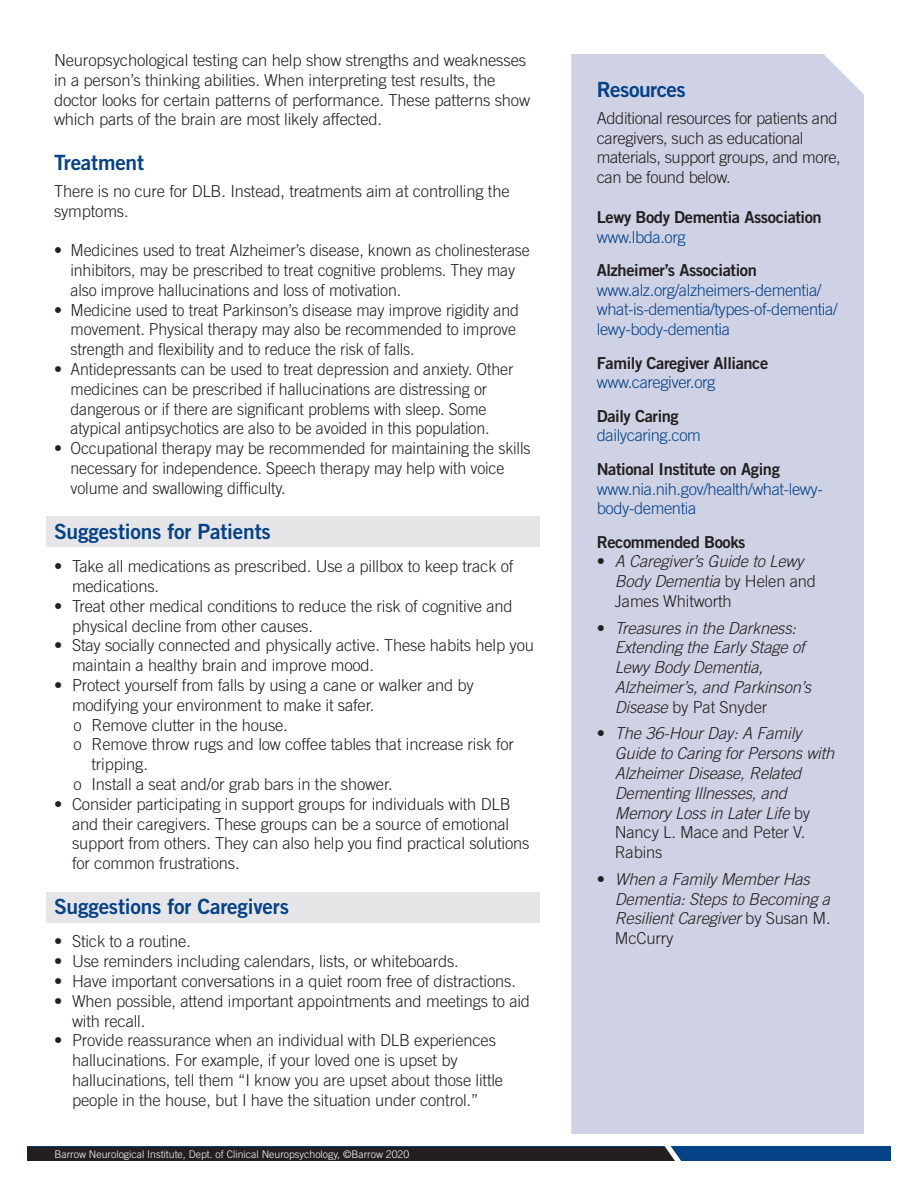
<style>
.page{position:relative;width:918px;height:1188px;background:#fff}
.page>*{position:absolute;margin:0;border:0;box-sizing:border-box;transform-origin:0 0}
.t1{font:21px "Trade Gothic LT Std Bd 2";letter-spacing:-.01em;color:#054286}
.t2{font:300 16.5px/19.8px "Trade Gothic LT Std";letter-spacing:-.01em;color:#231f20}
.t3{font:italic 300 16.5px/19.8px "Trade Gothic";letter-spacing:-.01em;color:#231f20}
.t4{font:300 16.5px/19.8px "Trade Gothic LT Std";letter-spacing:-.025em;color:#054286}
.t5{font:16.5px "Trade Gothic LT Std Bd 2";letter-spacing:-.025em;color:#231f20}
.t6{font:300 10.5px "Trade Gothic LT Std";color:#fff}
.s1{font-style:normal}
</style>
<div class="page">
<div style="left:47px;top:517px;width:493px;height:30px;background:#e6e6e8"></div>
<div style="left:47px;top:892px;width:493px;height:30px;background:#e6e6e8"></div>
<div style="left:27px;top:1147px;width:864px;height:14px;background:#054286"></div>
<svg style="left:27px;top:1146px;width:665px;height:15px;background:#22232a"></svg>
<div style="left:571px;top:54px;width:293px;height:1080px;background:#cfd2e5"></div>
<p class="t2" style="left:54px;top:50px;width:478px">Neuropsychological testing can help show strengths and weaknesses in a person’s thinking abilities. When interpreting test results, the doctor looks for certain patterns of performance. These patterns show which parts of the brain are most likely affected.</p>
<p class="t1" style="left:54px;top:150px;width:92px">Treatment</p>
<p class="t2" style="left:54px;top:181px;width:457px">There is no cure for DLB. Instead, treatments aim at controlling the symptoms.</p>
<p class="t2" style="left:70px;top:240px;width:461px;text-indent:-16px">• Medicines used to treat Alzheimer’s disease, known as cholinesterase inhibitors, may be prescribed to treat cognitive problems. They may also improve hallucinations and loss of motivation.</p>
<p class="t2" style="left:70px;top:300px;width:450px;text-indent:-16px">• Medicine used to treat Parkinson’s disease may improve rigidity and movement. Physical therapy may also be recommended to improve strength and flexibility and to reduce the risk of falls.</p>
<p class="t2" style="left:70px;top:359px;width:444px;text-indent:-16px">• Antidepressants can be used to treat depression and anxiety. Other medicines can be prescribed if hallucinations are distressing or dangerous or if there are significant problems with sleep. Some atypical antipsychotics are also to be avoided in this population.</p>
<p class="t2" style="left:70px;top:438px;width:462px;text-indent:-16px">• Occupational therapy may be recommended for maintaining the skills necessary for independence. Speech therapy may help with voice volume and swallowing difficulty.</p>
<p class="t1" style="left:54px;top:518px;width:218px">Suggestions for Patients</p>
<p class="t2" style="left:72px;top:556px;width:443px;text-indent:-18px">• Take all medications as prescribed. Use a pillbox to keep track of medications.</p>
<p class="t2" style="left:72px;top:596px;width:442px;text-indent:-18px">• Treat other medical conditions to reduce the risk of cognitive and physical decline from other causes.</p>
<p class="t2" style="left:72px;top:635px;width:464px;text-indent:-18px">• Stay socially connected and physically active. These habits help you maintain a healthy brain and improve mood.</p>
<p class="t2" style="left:54px;top:675px;width:421px">• Protect yourself from falls by using a cane or walker and by</p>
<p class="t2" style="left:72px;top:695px;width:304px">modifying your environment to make it safer.</p>
<p class="t2" style="left:74px;top:715px;width:216px">o Remove clutter in the house.</p>
<p class="t2" style="left:74px;top:734px;width:442px">o Remove throw rugs and low coffee tables that increase risk for</p>
<p class="t2" style="left:92px;top:754px;width:58px">tripping.</p>
<p class="t2" style="left:74px;top:774px;width:321px">o Install a seat and/or grab bars in the shower.</p>
<p class="t2" style="left:72px;top:794px;width:459px;text-indent:-18px">• Consider participating in support groups for individuals with DLB and their caregivers. These groups can be a source of emotional support from others. They can also help you find practical solutions for common frustrations.</p>
<p class="t1" style="left:54px;top:894px;width:237px">Suggestions for Caregivers</p>
<p class="t2" style="left:54px;top:931px;width:138px">• Stick to a routine.</p>
<p class="t2" style="left:54px;top:951px;width:406px">• Use reminders including calendars, lists, or whiteboards.</p>
<p class="t2" style="left:54px;top:971px;width:463px">• Have important conversations in a quiet room free of distractions.</p>
<p class="t2" style="left:72px;top:991px;width:460px;text-indent:-18px">• When possible, attend important appointments and meetings to aid with recall.</p>
<p class="t2" style="left:72px;top:1030px;width:433px;text-indent:-18px">• Provide reassurance when an individual with DLB experiences hallucinations. For example, if your loved one is upset by hallucinations, tell them “I know you are upset about those little people in the house, but I have the situation under control.”</p>
<p class="t6" style="left:55px;top:1148px;width:356px">Barrow Neurological Institute, Dept. of Clinical Neuropsychology, ©Barrow 2020</p>
<p class="t1" style="left:597px;top:77px;width:91px">Resources</p>
<p class="t2" style="left:597px;top:108px;width:246px">Additional resources for patients and caregivers, such as educational materials, support groups, and more, can be found below.</p>
<p class="t5" style="left:597px;top:207px;width:226px">Lewy Body Dementia Association</p>
<p class="t4" style="left:597px;top:227px;width:91px">www.lbda.org</p>
<p class="t5" style="left:597px;top:260px;width:162px">Alzheimer’s Association</p>
<p class="t4" style="left:597px;top:280px;width:242px">www.alz.org/alzheimers-dementia/ what-is-dementia/types-of-dementia/ lewy-body-dementia</p>
<p class="t5" style="left:597px;top:352px;width:173px">Family Caregiver Alliance</p>
<p class="t4" style="left:597px;top:372px;width:120px">www.caregiver.org</p>
<p class="t5" style="left:597px;top:406px;width:84px">Daily Caring</p>
<p class="t4" style="left:597px;top:426px;width:106px">dailycaring.com</p>
<p class="t5" style="left:597px;top:459px;width:185px">National Institute on Aging</p>
<p class="t4" style="left:597px;top:479px;width:228px">www.nia.nih.gov/health/what-lewy&shy;body-dementia</p>
<p class="t5" style="left:597px;top:532px;width:150px">Recommended Books</p>
<p class="t3" style="left:615px;top:552px;width:203px;text-indent:-18px"><span class="s1">•</span> A Caregiver’s Guide to Lewy<br>Body Dementia <span class="s1">by Helen and<br>James Whitworth</span></p>
<p class="t3" style="left:615px;top:618px;width:198px;text-indent:-18px"><span class="s1">•</span> Treasures in the Darkness:<br>Extending the Early Stage of<br>Lewy Body Dementia,<br>Alzheimer’s, and Parkinson’s<br>Disease <span class="s1">by Pat Snyder</span></p>
<p class="t3" style="left:615px;top:723px;width:221px;text-indent:-18px"><span class="s1">•</span> The 36-Hour Day: A Family<br>Guide to Caring for Persons with<br>Alzheimer Disease, Related<br>Dementing Illnesses, and<br>Memory Loss in Later Life <span class="s1">by<br>Nancy L. Mace and Peter V.<br>Rabins</span></p>
<p class="t3" style="left:615px;top:869px;width:217px;text-indent:-18px"><span class="s1">•</span> When a Family Member Has<br>Dementia: Steps to Becoming a<br>Resilient Caregiver <span class="s1">by Susan M.<br>McCurry</span></p>
</div>
